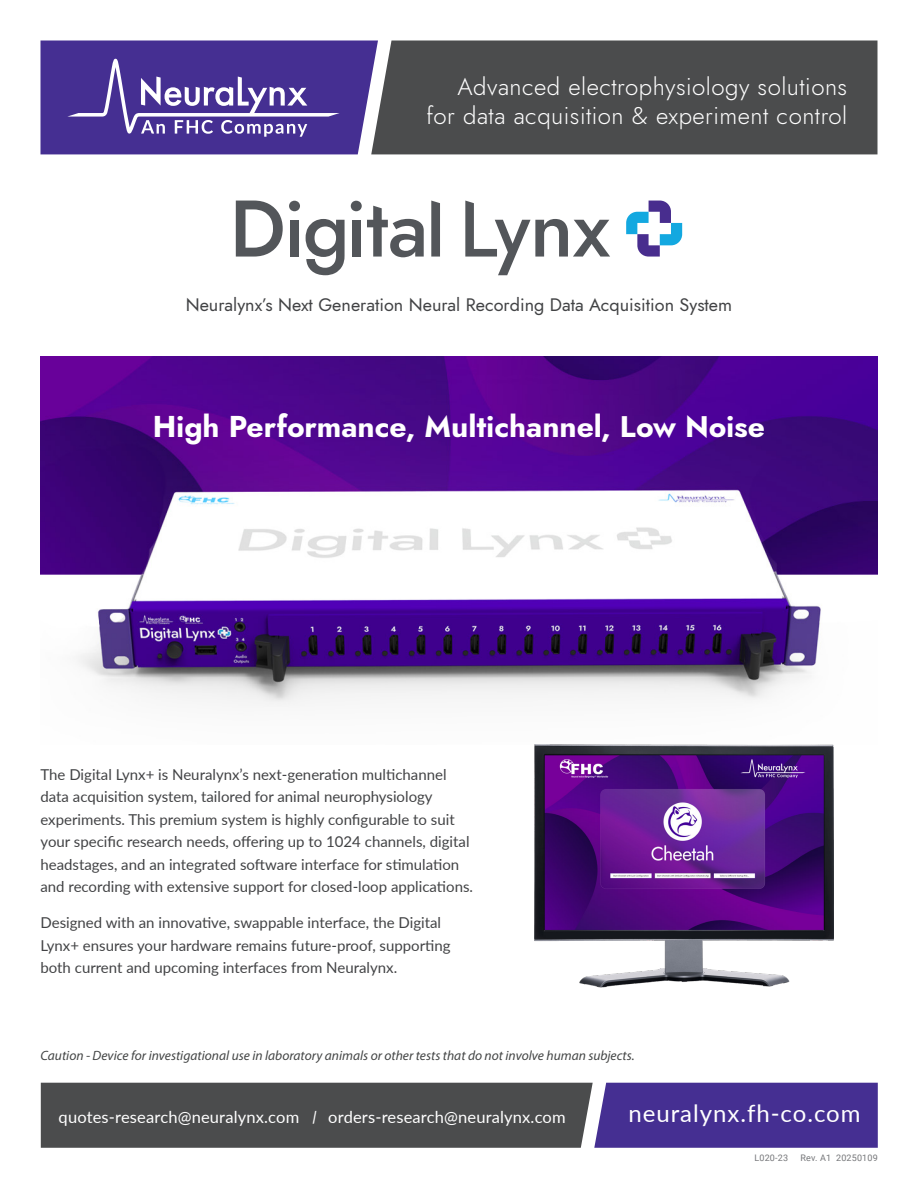
<style>
.page{position:relative;width:918px;height:1188px;background:#fff}
.page>*{position:absolute;margin:0;border:0;box-sizing:border-box;transform-origin:0 0}
.t1{font:700 30px "Jost";color:#fff}
.Subtitle{font:300 24px "Jost";letter-spacing:.02em;color:#fff}
.Subtitle-2{font:24px "Lato";letter-spacing:.04em;color:#fff}
.t2{font:18px "Jost";color:#424345}
.Subtitle-3{font:16.5px "Lato";letter-spacing:.01em;color:#fff}
.t3{font:15px/22.5px "Lato";color:#424345}
.t4{font:italic 13.5px "Myriad Pro";color:#434545}
.Subtitle-4{font:9px "Roboto";letter-spacing:.02em;color:#757679}
.s1{font-style:italic}
</style>
<div class="page">
<img style="left:40px;top:356px;width:838px;height:389px">
<div style="left:378px;top:40px;width:500px;height:114px;background:#4b4c4d"></div>
<svg style="left:40px;top:40px;width:338px;height:114px;background:#5c499f"></svg>
<svg style="left:236px;top:201px;width:47px;height:56px"></svg>
<svg style="left:289px;top:201px;width:11px;height:10px"></svg>
<div style="left:290px;top:220px;width:9px;height:37px;background:#53565a"></div>
<svg style="left:306px;top:219px;width:39px;height:56px"></svg>
<svg style="left:351px;top:201px;width:73px;height:56px"></svg>
<svg style="left:431px;top:201px;width:9px;height:56px"></svg>
<svg style="left:465px;top:201px;width:145px;height:74px"></svg>
<svg style="left:626px;top:201px;width:56px;height:56px"></svg>
<img style="left:535px;top:745px;width:298px;height:243px">
<svg style="left:41px;top:1083px;width:837px;height:65px;background:#4c4567"></svg>
<p class="Subtitle" style="left:458px;top:70px;width:391px">Advanced electrophysiology solutions</p>
<p class="Subtitle" style="left:426px;top:99px;width:422px">for data acquisition &amp; experiment control</p>
<p class="t2" style="left:186px;top:292px;width:548px">Neuralynx’s Next Generation Neural Recording Data Acquisition System</p>
<p class="t1" style="left:153px;top:406px;width:614px">High Performance, Multichannel, Low Noise</p>
<p class="t3" style="left:40px;top:762px;width:434px">The Digital Lynx+ is Neuralynx’s next-generation multichannel data acquisition system, tailored for animal neurophysiology experiments. This premium system is highly configurable to suit your specific research needs, offering up to 1024 channels, digital headstages, and an integrated software interface for stimulation and recording with extensive support for closed-loop applications.</p>
<p class="t3" style="left:40px;top:911px;width:412px">Designed with an innovative, swappable interface, the Digital<br>Lynx+ ensures your hardware remains future-proof, supporting both current and upcoming interfaces from Neuralynx.</p>
<p class="t4" style="left:40px;top:1047px;width:596px">Caution - Device for investigational use in laboratory animals or other tests that do not involve human subjects.</p>
<p class="Subtitle-3" style="left:59px;top:1105px;width:509px">quotes-research@neuralynx.com <span class="s1">/</span> orders-research@neuralynx.com</p>
<p class="Subtitle-2" style="left:628px;top:1097px;width:234px">neuralynx.fh-co.com</p>
<p class="Subtitle-4" style="left:754px;top:1152px;width:35px">L020-23</p>
<p class="Subtitle-4" style="left:800px;top:1152px;width:79px">Rev. A1 20250109</p>
</div>
